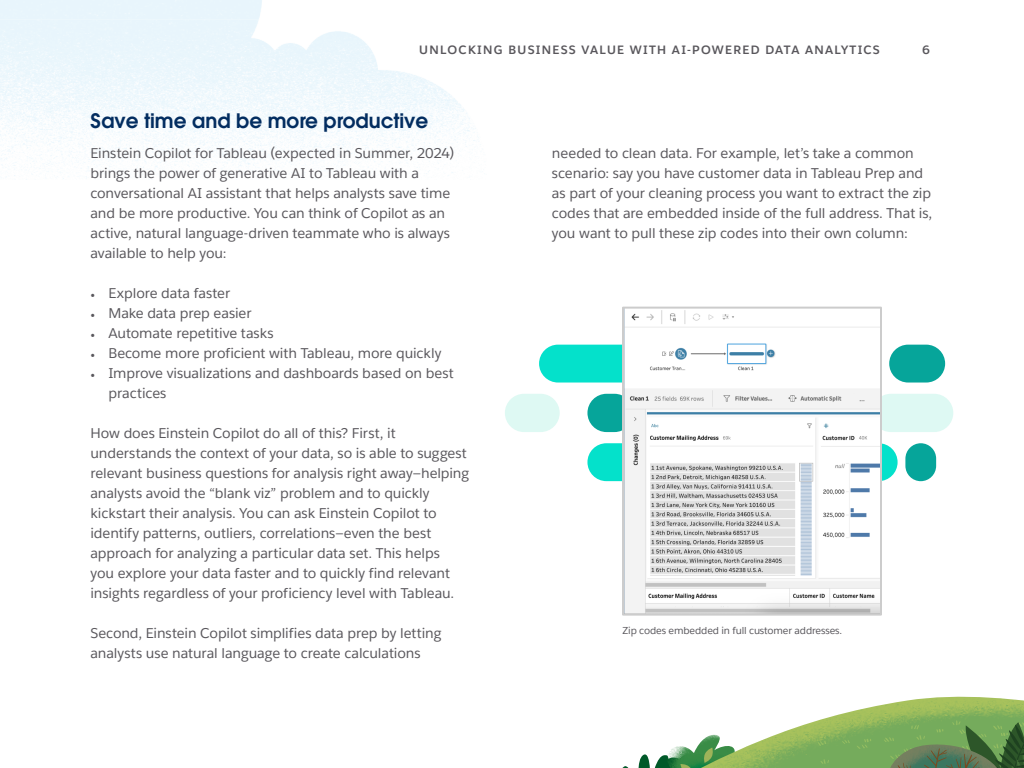
<style>
.page{position:relative;width:1024px;height:768px;background:#fff}
.page>*{position:absolute;margin:0;border:0;box-sizing:border-box;transform-origin:0 0}
.t1{font:20px "Avant Garde For Salesforce Dm";color:#032d60}
.t2{font:14px/20px "Salesforce Sans";letter-spacing:-.01em;color:#59575c}
.t3{font:700 12px "Salesforce Sans";letter-spacing:.11em;color:#59575c}
.TOC_-_Body{font:10px "Salesforce Sans";letter-spacing:-.01em;color:#59575c}
.s1{font-family:"Minion Pro";font-size:12px}
</style>
<div class="page">
<div style="left:539px;top:345px;width:111px;height:38px;background:#04e1cb;border-radius:19px"></div>
<div style="left:587px;top:443px;width:80px;height:38px;background:#04e1cb;border-radius:19px"></div>
<div style="left:587px;top:394px;width:47px;height:38px;background:#06a59a;border-radius:19px"></div>
<div style="left:505px;top:394px;width:55px;height:38px;background:#def9f3;border-radius:19px"></div>
<div style="left:818px;top:443px;width:80px;height:38px;background:#04e1cb;border-radius:19px"></div>
<div style="left:889px;top:345px;width:56px;height:38px;background:#06a59a;border-radius:19px"></div>
<div style="left:905px;top:443px;width:31px;height:38px;background:#06a59a;border-radius:15px"></div>
<div style="left:872px;top:394px;width:81px;height:38px;background:#def9f3;border-radius:19px"></div>
<img style="left:845px;top:697px;width:179px;height:16px">
<img style="left:834px;top:713px;width:190px;height:3px">
<svg style="left:622px;top:716px;width:402px;height:52px"></svg>
<img style="left:625px;top:310px;width:254px;height:303px">
<div style="left:622px;top:307px;width:260px;height:309px;border:2px solid #ccc"></div>
<p class="t3" style="left:419px;top:42px;width:462px">UNLOCKING BUSINESS VALUE WITH AI-POWERED DATA ANALYTICS</p>
<p class="t3" style="left:922px;top:42px;width:9px">6</p>
<p class="t1" style="left:90px;top:108px;width:339px">Save time and be more productive</p>
<p class="t2" style="left:90px;top:143px;width:365px">Einstein Copilot for Tableau (expected in Summer, 2024) brings the power of generative AI to Tableau with a conversational AI assistant that helps analysts save time and be more productive. You can think of Copilot as an active, natural language-driven teammate who is always available to help you:</p>
<p class="t2" style="left:90px;top:283px;width:141px"><span class="s1">•</span> Explore data faster</p>
<p class="t2" style="left:90px;top:303px;width:162px"><span class="s1">•</span> Make data prep easier</p>
<p class="t2" style="left:90px;top:323px;width:185px"><span class="s1">•</span> Automate repetitive tasks</p>
<p class="t2" style="left:90px;top:343px;width:352px"><span class="s1">•</span> Become more proficient with Tableau, more quickly</p>
<p class="t2" style="left:108px;top:363px;width:347px;text-indent:-18px"><span class="s1">•</span> Improve visualizations and dashboards based on best practices</p>
<p class="t2" style="left:90px;top:423px;width:380px">How does Einstein Copilot do all of this? First, it understands the context of your data, so is able to suggest relevant business questions for analysis right away—helping analysts avoid the “blank viz” problem and to quickly kickstart their analysis. You can ask Einstein Copilot to identify patterns, outliers, correlations—even the best approach for analyzing a particular data set. This helps<br>you explore your data faster and to quickly find relevant insights regardless of your proficiency level with Tableau.</p>
<p class="t2" style="left:90px;top:623px;width:352px">Second, Einstein Copilot simplifies data prep by letting analysts use natural language to create calculations</p>
<p class="t2" style="left:552px;top:143px;width:382px">needed to clean data. For example, let’s take a common scenario: say you have customer data in Tableau Prep and as part of your cleaning process you want to extract the zip codes that are embedded inside of the full address. That is, you want to pull these zip codes into their own column:</p>
<p class="TOC_-_Body" style="left:622px;top:624px;width:221px">Zip codes embedded in full customer addresses.</p>
</div>
